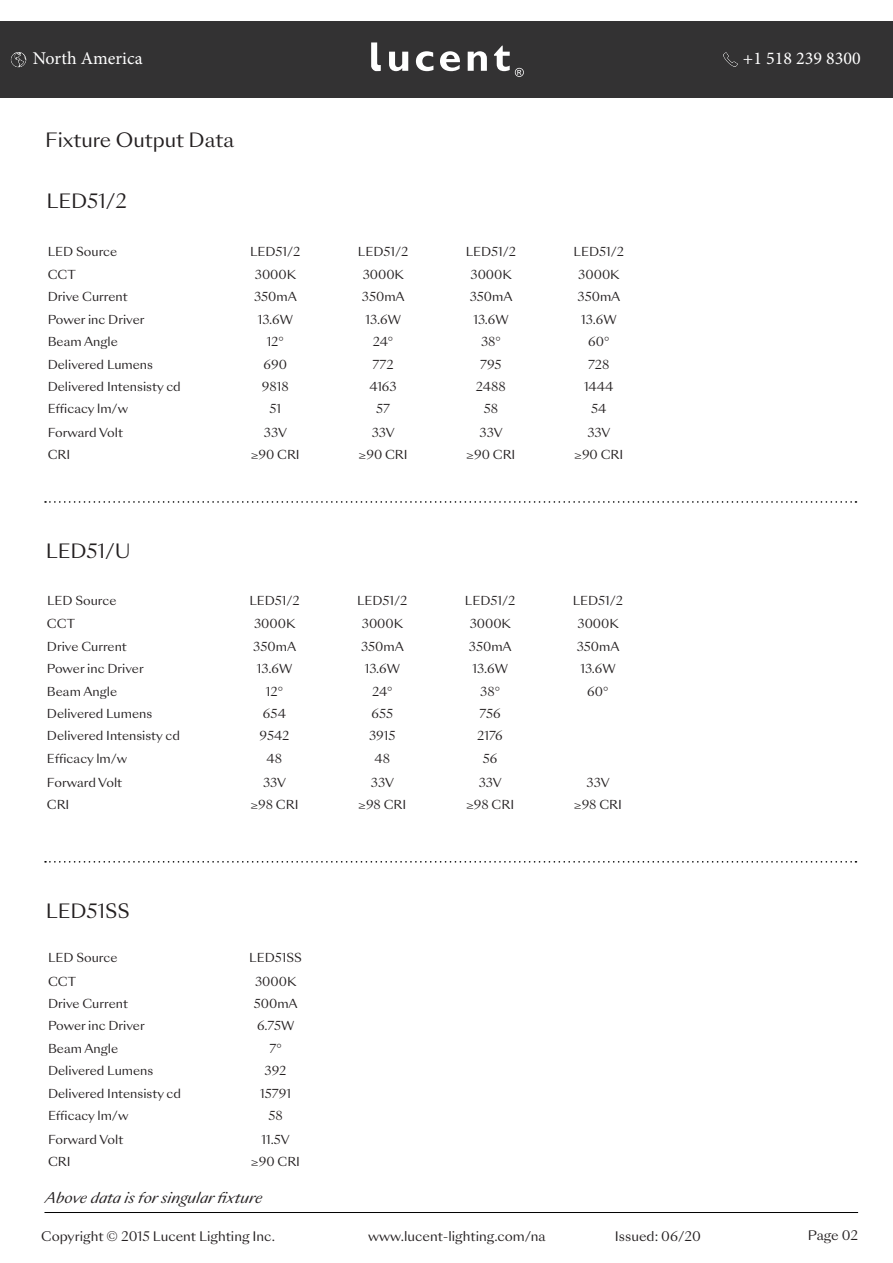
<style>
.page{position:relative;width:893px;height:1263px;background:#fff}
.page>*{position:absolute;margin:0;border:0;box-sizing:border-box;transform-origin:0 0}
.t1{font:19.2px "Sang Bleu Sunrise";color:#231f20}
.t2{font:18px "Minion Pro";color:#fff}
.t3{font:italic 14.4px "Sang Bleu Sunrise";color:#231f20}
.t4{font:12.75px "Sang Bleu Sunrise";color:#231f20}
.t5{font:12px "Sang Bleu Sunrise";color:#231f20}
</style>
<div class="page">
<svg style="left:45px;top:861px;width:811px;height:2px"></svg>
<hr style="left:44px;top:1212px;width:814px;height:1px;background:#000">
<div style="left:0;top:21px;width:893px;height:77px;background:#333233"></div>
<svg style="left:389px;top:52px;width:19px;height:19px"></svg>
<svg style="left:416px;top:51px;width:17px;height:20px"></svg>
<svg style="left:440px;top:51px;width:20px;height:20px"></svg>
<svg style="left:468px;top:51px;width:19px;height:20px"></svg>
<svg style="left:371px;top:42px;width:10px;height:29px"></svg>
<svg style="left:494px;top:46px;width:30px;height:31px"></svg>
<img style="left:11px;top:52px;width:15px;height:15px">
<img style="left:723px;top:52px;width:15px;height:15px">
<svg style="left:45px;top:501px;width:811px;height:2px"></svg>
<h2 class="t2" style="left:33px;top:47px;width:111px">North America</h2>
<h2 class="t2" style="left:743px;top:47px;width:119px">+1 518 239 8300</h2>
<h1 class="t1" style="left:45px;top:127px;width:190px">Fixture Output Data</h1>
<h1 class="t1" style="left:47px;top:188px;width:82px">LED51/2</h1>
<p class="t5" style="left:48px;top:243px;width:71px">LED Source</p>
<p class="t5" style="left:250px;top:243px;width:52px">LED51/2</p>
<p class="t5" style="left:358px;top:243px;width:52px">LED51/2</p>
<p class="t5" style="left:466px;top:243px;width:52px">LED51/2</p>
<p class="t5" style="left:574px;top:243px;width:52px">LED51/2</p>
<p class="t5" style="left:48px;top:266px;width:30px">CCT</p>
<p class="t5" style="left:255px;top:266px;width:43px">3000K</p>
<p class="t5" style="left:363px;top:266px;width:43px">3000K</p>
<p class="t5" style="left:470px;top:266px;width:43px">3000K</p>
<p class="t5" style="left:578px;top:266px;width:43px">3000K</p>
<p class="t5" style="left:48px;top:289px;width:81px">Drive Current</p>
<p class="t5" style="left:254px;top:289px;width:44px">350mA</p>
<p class="t5" style="left:362px;top:289px;width:44px">350mA</p>
<p class="t5" style="left:470px;top:289px;width:44px">350mA</p>
<p class="t5" style="left:577px;top:289px;width:44px">350mA</p>
<p class="t5" style="left:48px;top:311px;width:98px">Power inc Driver</p>
<p class="t5" style="left:258px;top:311px;width:37px">13.6W</p>
<p class="t5" style="left:366px;top:311px;width:37px">13.6W</p>
<p class="t5" style="left:473px;top:311px;width:37px">13.6W</p>
<p class="t5" style="left:581px;top:311px;width:37px">13.6W</p>
<p class="t5" style="left:48px;top:333px;width:72px">Beam Angle</p>
<p class="t5" style="left:267px;top:333px;width:19px">12°</p>
<p class="t5" style="left:373px;top:333px;width:22px">24°</p>
<p class="t5" style="left:481px;top:333px;width:21px">38°</p>
<p class="t5" style="left:588px;top:333px;width:23px">60°</p>
<p class="t5" style="left:48px;top:356px;width:107px">Delivered Lumens</p>
<p class="t5" style="left:264px;top:356px;width:25px">690</p>
<p class="t5" style="left:373px;top:356px;width:23px">772</p>
<p class="t5" style="left:480px;top:356px;width:23px">795</p>
<p class="t5" style="left:588px;top:356px;width:23px">728</p>
<p class="t5" style="left:48px;top:378px;width:135px">Delivered Intensisty cd</p>
<p class="t5" style="left:262px;top:378px;width:28px">9818</p>
<p class="t5" style="left:369px;top:378px;width:29px">4163</p>
<p class="t5" style="left:476px;top:378px;width:32px">2488</p>
<p class="t5" style="left:584px;top:378px;width:31px">1444</p>
<p class="t5" style="left:48px;top:401px;width:82px">Efficacy lm/w</p>
<p class="t5" style="left:269px;top:401px;width:13px">51</p>
<p class="t5" style="left:376px;top:401px;width:16px">57</p>
<p class="t5" style="left:484px;top:401px;width:16px">58</p>
<p class="t5" style="left:591px;top:401px;width:17px">54</p>
<p class="t5" style="left:48px;top:424px;width:77px">Forward Volt</p>
<p class="t5" style="left:264px;top:424px;width:25px">33V</p>
<p class="t5" style="left:372px;top:424px;width:25px">33V</p>
<p class="t5" style="left:479px;top:424px;width:25px">33V</p>
<p class="t5" style="left:587px;top:424px;width:25px">33V</p>
<p class="t5" style="left:48px;top:447px;width:24px">CRI</p>
<p class="t5" style="left:251px;top:447px;width:51px">≥90 CRI</p>
<p class="t5" style="left:358px;top:447px;width:51px">≥90 CRI</p>
<p class="t5" style="left:466px;top:447px;width:51px">≥90 CRI</p>
<p class="t5" style="left:574px;top:447px;width:51px">≥90 CRI</p>
<h1 class="t1" style="left:46px;top:537px;width:86px">LED51/U</h1>
<p class="t5" style="left:47px;top:592px;width:71px">LED Source</p>
<p class="t5" style="left:249px;top:592px;width:52px">LED51/2</p>
<p class="t5" style="left:357px;top:592px;width:52px">LED51/2</p>
<p class="t5" style="left:465px;top:592px;width:52px">LED51/2</p>
<p class="t5" style="left:573px;top:592px;width:52px">LED51/2</p>
<p class="t5" style="left:47px;top:616px;width:30px">CCT</p>
<p class="t5" style="left:254px;top:616px;width:43px">3000K</p>
<p class="t5" style="left:362px;top:616px;width:43px">3000K</p>
<p class="t5" style="left:470px;top:616px;width:43px">3000K</p>
<p class="t5" style="left:577px;top:616px;width:43px">3000K</p>
<p class="t5" style="left:47px;top:638px;width:81px">Drive Current</p>
<p class="t5" style="left:253px;top:638px;width:44px">350mA</p>
<p class="t5" style="left:361px;top:638px;width:44px">350mA</p>
<p class="t5" style="left:469px;top:638px;width:44px">350mA</p>
<p class="t5" style="left:577px;top:638px;width:44px">350mA</p>
<p class="t5" style="left:47px;top:660px;width:98px">Power inc Driver</p>
<p class="t5" style="left:257px;top:660px;width:37px">13.6W</p>
<p class="t5" style="left:365px;top:660px;width:37px">13.6W</p>
<p class="t5" style="left:473px;top:660px;width:37px">13.6W</p>
<p class="t5" style="left:580px;top:660px;width:37px">13.6W</p>
<p class="t5" style="left:47px;top:683px;width:72px">Beam Angle</p>
<p class="t5" style="left:266px;top:683px;width:19px">12°</p>
<p class="t5" style="left:372px;top:683px;width:22px">24°</p>
<p class="t5" style="left:480px;top:683px;width:21px">38°</p>
<p class="t5" style="left:587px;top:683px;width:23px">60°</p>
<p class="t5" style="left:47px;top:705px;width:107px">Delivered Lumens</p>
<p class="t5" style="left:263px;top:705px;width:24px">654</p>
<p class="t5" style="left:371px;top:705px;width:23px">655</p>
<p class="t5" style="left:479px;top:705px;width:23px">756</p>
<p class="t5" style="left:47px;top:728px;width:135px">Delivered Intensisty cd</p>
<p class="t5" style="left:260px;top:728px;width:31px">9542</p>
<p class="t5" style="left:369px;top:728px;width:28px">3915</p>
<p class="t5" style="left:477px;top:728px;width:27px">2176</p>
<p class="t5" style="left:47px;top:750px;width:82px">Efficacy lm/w</p>
<p class="t5" style="left:267px;top:750px;width:17px">48</p>
<p class="t5" style="left:374px;top:750px;width:17px">48</p>
<p class="t5" style="left:483px;top:750px;width:16px">56</p>
<p class="t5" style="left:47px;top:774px;width:77px">Forward Volt</p>
<p class="t5" style="left:263px;top:774px;width:25px">33V</p>
<p class="t5" style="left:371px;top:774px;width:25px">33V</p>
<p class="t5" style="left:479px;top:774px;width:25px">33V</p>
<p class="t5" style="left:587px;top:774px;width:25px">33V</p>
<p class="t5" style="left:47px;top:796px;width:24px">CRI</p>
<p class="t5" style="left:250px;top:796px;width:50px">≥98 CRI</p>
<p class="t5" style="left:358px;top:796px;width:50px">≥98 CRI</p>
<p class="t5" style="left:466px;top:796px;width:50px">≥98 CRI</p>
<p class="t5" style="left:574px;top:796px;width:50px">≥98 CRI</p>
<h1 class="t1" style="left:46px;top:897px;width:85px">LED51SS</h1>
<p class="t5" style="left:48px;top:950px;width:71px">LED Source</p>
<p class="t5" style="left:249px;top:950px;width:54px">LED51SS</p>
<p class="t5" style="left:48px;top:973px;width:30px">CCT</p>
<p class="t5" style="left:255px;top:973px;width:43px">3000K</p>
<p class="t5" style="left:48px;top:995px;width:81px">Drive Current</p>
<p class="t5" style="left:254px;top:995px;width:45px">500mA</p>
<p class="t5" style="left:48px;top:1018px;width:98px">Power inc Driver</p>
<p class="t5" style="left:257px;top:1018px;width:39px">6.75W</p>
<p class="t5" style="left:48px;top:1040px;width:72px">Beam Angle</p>
<p class="t5" style="left:269px;top:1040px;width:14px">7°</p>
<p class="t5" style="left:48px;top:1062px;width:107px">Delivered Lumens</p>
<p class="t5" style="left:265px;top:1062px;width:23px">392</p>
<p class="t5" style="left:48px;top:1085px;width:135px">Delivered Intensisty cd</p>
<p class="t5" style="left:260px;top:1085px;width:32px">15791</p>
<p class="t5" style="left:48px;top:1107px;width:82px">Efficacy lm/w</p>
<p class="t5" style="left:268px;top:1107px;width:16px">58</p>
<p class="t5" style="left:48px;top:1131px;width:77px">Forward Volt</p>
<p class="t5" style="left:262px;top:1131px;width:30px">11.5V</p>
<p class="t5" style="left:48px;top:1153px;width:24px">CRI</p>
<p class="t5" style="left:251px;top:1153px;width:51px">≥90 CRI</p>
<p class="t3" style="left:45px;top:1188px;width:219px">Above data is for singular fixture</p>
<p class="t4" style="left:41px;top:1227px;width:235px">Copyright © 2015 Lucent Lighting Inc.</p>
<p class="t4" style="left:368px;top:1227px;width:179px">www.lucent-lighting.com/na</p>
<p class="t4" style="left:615px;top:1227px;width:88px">Issued: 06/20</p>
<p class="t4" style="left:808px;top:1227px;width:52px">Page 02</p>
</div>
